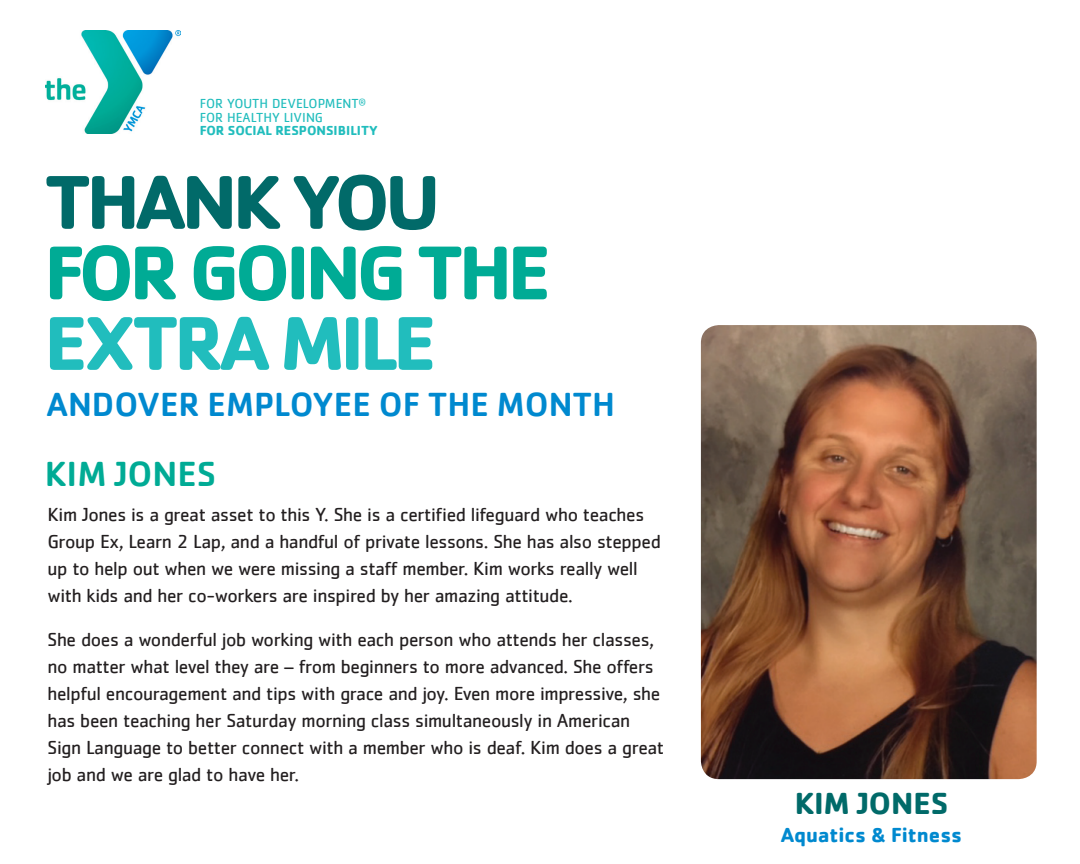
<style>
.page{position:relative;width:1080px;height:864px;background:#fff}
.page>*{position:absolute;margin:0;border:0;box-sizing:border-box;transform-origin:0 0}
.t1{font:700 79.05px "Cachet";letter-spacing:-.06em;color:#00ab95}
.t2{font:700 79.05px "Cachet";letter-spacing:-.06em;color:#21bdbd}
.t3{font:700 79.05px "Cachet";letter-spacing:-.06em;color:#016a69}
.t4{font:500 36px "Cachet";color:#00ab95}
.t5{font:500 34.5px "Cachet";color:#0089cf}
.t6{font:700 31.5px "Cachet";color:#016a69}
.t7{font:700 21px "Cachet";color:#0089cf}
.t8{font:19.5px/27px "Cachet";letter-spacing:-.02em;color:#231f20}
.t9{font:13.5px/13.5px "Cachet";color:#21bdbd}
.t10{font:700 13.5px "Cachet";color:#21bdbd}
</style>
<div class="page">
<img style="left:701px;top:325px;width:336px;height:454px">
<img style="left:45px;top:30px;width:136px;height:104px">
<p class="t9" style="left:200px;top:97px;width:168px">FOR YOUTH DEVELOPMENT<sup>®<br></sup>FOR HEALTHY LIVING</p>
<p class="t10" style="left:200px;top:122px;width:9px">FOR</p>
<p class="t10" style="left:228px;top:122px;width:150px">SOCIAL RESPONSIBILITY</p>
<h1 class="t3" style="left:44px;top:151px;width:398px">THANK YOU</h1>
<h1 class="t1" style="left:44px;top:222px;width:508px">FOR GOING THE</h1>
<h1 class="t2" style="left:44px;top:292px;width:394px">EXTRA MILE</h1>
<h3 class="t5" style="left:46px;top:383px;width:570px">ANDOVER EMPLOYEE OF THE MONTH</h3>
<h2 class="t4" style="left:45px;top:452px;width:173px">KIM JONES</h2>
<p class="t8" style="left:48px;top:501px;width:615px">Kim Jones is a great asset to this Y. She is a certified lifeguard who teaches Group Ex, Learn 2 Lap, and a handful of private lessons. She has also stepped up to help out when we were missing a staff member. Kim works really well with kids and her co-workers are inspired by her amazing attitude.</p>
<p class="t8" style="left:48px;top:625px;width:618px">She does a wonderful job working with each person who attends her classes, no matter what level they are – from beginners to more advanced. She offers helpful encouragement and tips with grace and joy. Even more impressive, she has been teaching her Saturday morning class simultaneously in American Sign Language to better connect with a member who is deaf. Kim does a great job and we are glad to have her.</p>
<h3 class="t6" style="left:795px;top:783px;width:18px">KIM</h3>
<h3 class="t6" style="left:857px;top:783px;width:32px">JONE</h3>
<h3 class="t6" style="left:931px;top:783px;width:19px">S</h3>
<p class="t7" style="left:781px;top:821px;width:183px">AQUATICS &amp; FITNESS</p>
</div>
